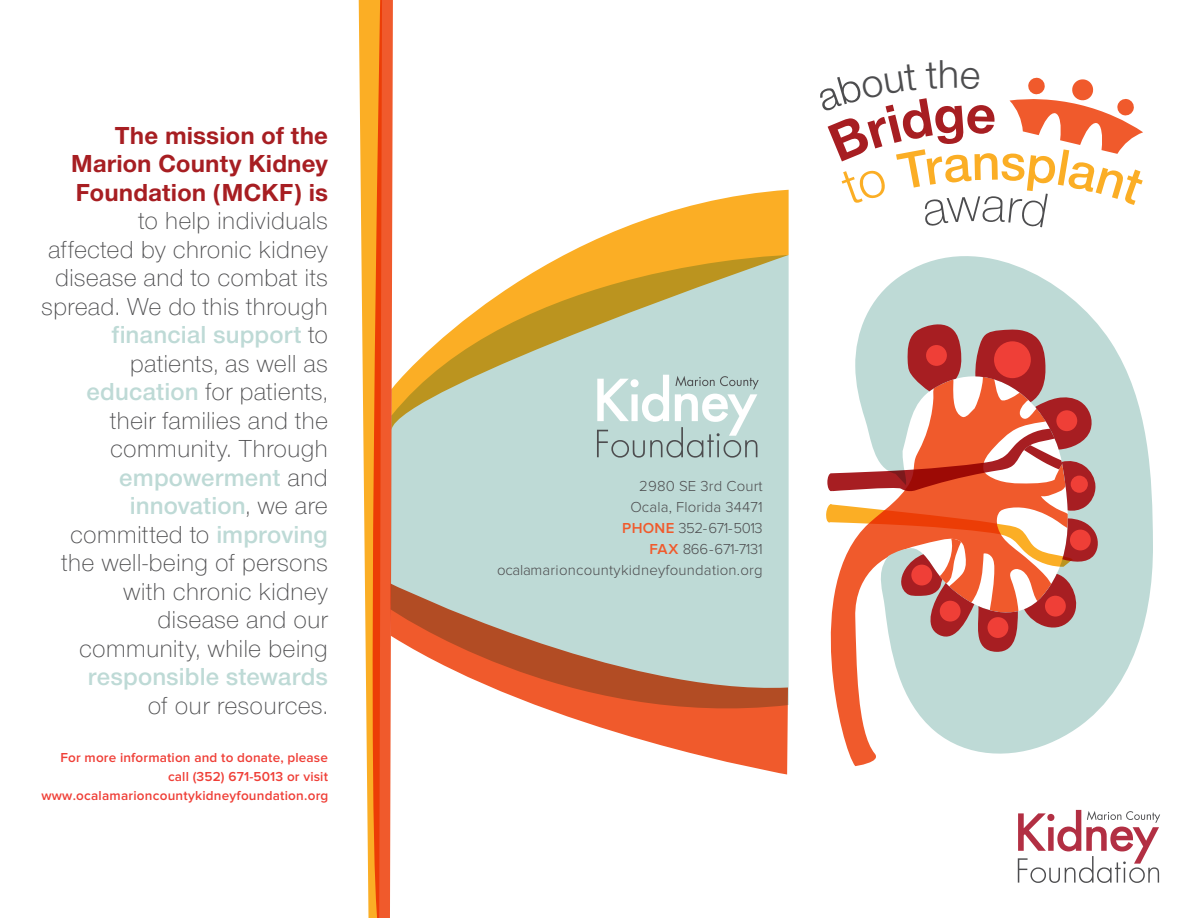
<style>
.page{position:relative;width:1188px;height:918px;background:#fff}
.page>*{position:absolute;margin:0;border:0;box-sizing:border-box;transform-origin:0 0}
.t1{font:300 25.5px/28.5px "Nimbus Sans Novus T";letter-spacing:.005em;color:#4d4d4f;text-align:right}
.t2{font:700 25.5px/28.5px "Nimbus Sans Novus T";letter-spacing:.005em;color:#a71e22;text-align:justify}
.t3{font:600 25.5px "Nimbus Sans Novus T";letter-spacing:.005em;color:#bedad6}
.t4{font:300 15px/21px "Proxima Nova";letter-spacing:.01em;color:#4d4d4f;text-align:right}
.t5{font:600 13.5px/18.9px "Proxima Nova";letter-spacing:.01em;color:#ef3f37;text-align:right}
.s1{font-weight:600;color:#bedad6}
.s2{font-weight:600;color:#f05a2c}
</style>
<div class="page">
<div style="left:393px;top:430px;width:396px;height:275px;background:#bedad6"></div>
<svg style="left:1018px;top:810px;width:142px;height:73px"></svg>
<svg style="left:831px;top:652px;width:44px;height:114px;fill:#f05a2c"></svg>
<svg style="left:855px;top:256px;width:298px;height:503px;fill:#bedad6"></svg>
<svg style="left:826px;top:323px;width:273px;height:329px"></svg>
<div style="left:926px;top:345px;width:21px;height:21px;background:#ef3f37;border-radius:50%"></div>
<div style="left:994px;top:341px;width:37px;height:37px;background:#ef3f37;border-radius:50%"></div>
<div style="left:1056px;top:410px;width:21px;height:21px;background:#ef3f37;border-radius:50%"></div>
<div style="left:1071px;top:476px;width:17px;height:17px;background:#ef3f37;border-radius:50%"></div>
<div style="left:1070px;top:530px;width:21px;height:20px;background:#ef3f37;border-radius:50%"></div>
<div style="left:1045px;top:596px;width:21px;height:21px;background:#ef3f37;border-radius:50%"></div>
<div style="left:988px;top:617px;width:20px;height:21px;background:#ef3f37;border-radius:50%"></div>
<div style="left:940px;top:601px;width:21px;height:21px;background:#ef3f37;border-radius:50%"></div>
<div style="left:911px;top:565px;width:21px;height:20px;background:#ef3f37;border-radius:50%"></div>
<svg style="left:597px;top:430px;width:162px;height:28px;background:#acc3c0"></svg>
<svg style="left:393px;top:190px;width:396px;height:240px"></svg>
<svg style="left:393px;top:584px;width:395px;height:190px"></svg>
<svg style="left:358px;top:0;width:35px;height:918px"></svg>
<svg style="left:1009px;top:77px;width:134px;height:77px"></svg>
<p class="t2" style="left:71px;top:120px;width:258px;text-indent:44px">The mission of the Marion County Kidney Foundation (MCKF) is</p>
<p class="t1" style="left:41px;top:206px;width:288px">to help individuals<br>affected by chronic kidney disease and to combat its spread. We do this through <span class="s1">financial support</span> to patients, as well as <span class="s1">education</span> for patients, their families and the community. Through <span class="s1">empowerment</span> and <span class="s1">innovation</span>, we are committed to <span class="s1">improving </span>the well-being of persons with chronic kidney disease and our community, while being</p>
<p class="t3" style="left:88px;top:662px;width:241px">responsible stewards</p>
<p class="t1" style="left:148px;top:691px;width:182px">of our resources.</p>
<p class="t5" style="left:41px;top:748px;width:288px">For more information and to donate, please call (352) 671-5013 or visit www.ocalamarioncountykidneyfoundation.org</p>
<p class="t4" style="left:497px;top:476px;width:267px">2980 SE 3rd Court<br>Ocala, Florida 34471<br><span class="s2">PHONE</span> 352-671-5013<br><span class="s2">FAX</span> 866-671-7131 ocalamarioncountykidneyfoundation.org</p>
</div>
